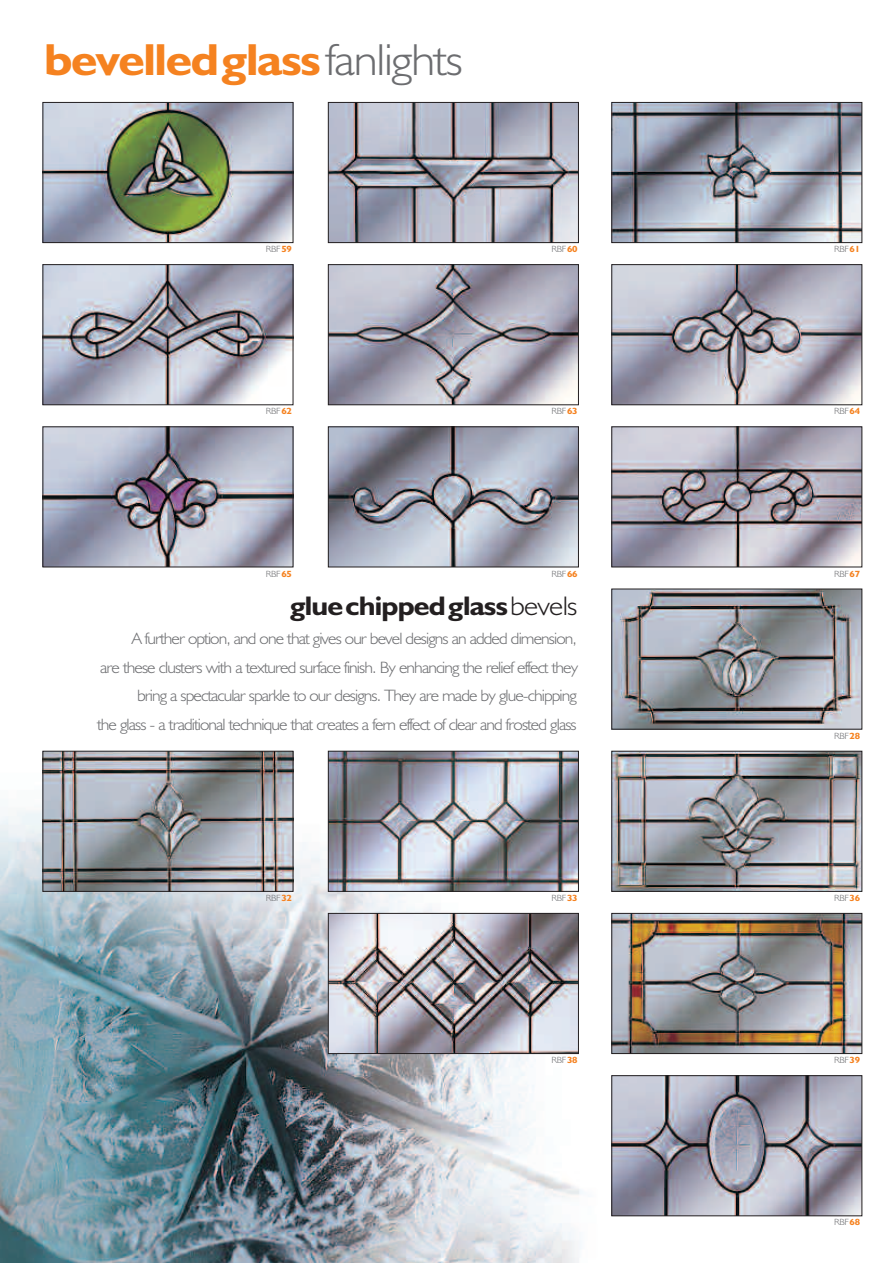
<style>
.page{position:relative;width:893px;height:1263px;background:#fff}
.page>*{position:absolute;margin:0;border:0;box-sizing:border-box;transform-origin:0 0}
.t1{font:700 45px "Humanist 521 BT";letter-spacing:-.025em;color:#f58220;scale:1.1 1}
.t2{font:700 27px "Humanist 521 BT";letter-spacing:-.025em;color:#231f20;scale:1.1 1}
.t3{font:300 16.5px/28.5px "Humanist 521 BT";letter-spacing:-.05em;color:#6c6d70;text-align:right;scale:1.07 1}
.t4{font:300 9px "Humanist 521 BT";letter-spacing:-.025em;color:#6c6d70;scale:1.1 1}
.s1{font-weight:300;color:#6c6d70}
.s2{font-weight:700;color:#f58220}
.s3{font-weight:300}
</style>
<div class="page">
<img style="left:0;top:566px;width:829px;height:697px">
<img style="left:45px;top:104px;width:246px;height:137px">
<div style="left:43px;top:102px;width:250px;height:141px;border:1px solid #231f20"></div>
<img style="left:330px;top:104px;width:247px;height:137px">
<div style="left:328px;top:102px;width:251px;height:141px;border:1px solid #231f20"></div>
<img style="left:613px;top:104px;width:247px;height:137px">
<div style="left:611px;top:102px;width:251px;height:141px;border:1px solid #231f20"></div>
<img style="left:45px;top:266px;width:246px;height:137px">
<div style="left:43px;top:264px;width:250px;height:141px;border:1px solid #231f20"></div>
<img style="left:330px;top:266px;width:247px;height:137px">
<div style="left:328px;top:264px;width:251px;height:141px;border:1px solid #231f20"></div>
<img style="left:613px;top:266px;width:247px;height:137px">
<div style="left:611px;top:264px;width:251px;height:141px;border:1px solid #231f20"></div>
<img style="left:45px;top:428px;width:246px;height:137px">
<div style="left:43px;top:426px;width:250px;height:141px;border:1px solid #231f20"></div>
<img style="left:330px;top:428px;width:247px;height:137px">
<div style="left:328px;top:426px;width:251px;height:141px;border:1px solid #231f20"></div>
<img style="left:613px;top:428px;width:247px;height:137px">
<div style="left:611px;top:426px;width:251px;height:141px;border:1px solid #231f20"></div>
<img style="left:613px;top:591px;width:247px;height:136px">
<img style="left:45px;top:753px;width:246px;height:137px">
<div style="left:43px;top:751px;width:250px;height:141px;border:1px solid #231f20"></div>
<img style="left:330px;top:753px;width:247px;height:137px">
<div style="left:328px;top:751px;width:251px;height:141px;border:1px solid #231f20"></div>
<img style="left:613px;top:753px;width:247px;height:137px">
<div style="left:611px;top:751px;width:251px;height:141px;border:1px solid #231f20"></div>
<img style="left:330px;top:915px;width:247px;height:137px">
<div style="left:328px;top:913px;width:251px;height:141px;border:1px solid #231f20"></div>
<img style="left:613px;top:915px;width:247px;height:137px">
<div style="left:611px;top:913px;width:251px;height:141px;border:1px solid #231f20"></div>
<img style="left:613px;top:1077px;width:247px;height:137px">
<div style="left:611px;top:1075px;width:251px;height:141px;border:1px solid #231f20"></div>
<h1 class="t1" style="left:44px;top:44px;width:382px">bevelledglass<span class="s1">fanlights</span></h1>
<p class="t4" style="left:266px;top:246px;width:25px">RBF<span class="s2">59</span></p>
<p class="t4" style="left:551px;top:246px;width:25px">RBF<span class="s2">60</span></p>
<p class="t4" style="left:834px;top:246px;width:25px">RBF<span class="s2">61</span></p>
<p class="t4" style="left:266px;top:408px;width:25px">RBF<span class="s2">62</span></p>
<p class="t4" style="left:551px;top:408px;width:25px">RBF<span class="s2">63</span></p>
<p class="t4" style="left:834px;top:408px;width:25px">RBF<span class="s2">64</span></p>
<p class="t4" style="left:266px;top:570px;width:25px">RBF<span class="s2">65</span></p>
<p class="t4" style="left:551px;top:570px;width:25px">RBF<span class="s2">66</span></p>
<p class="t4" style="left:834px;top:570px;width:25px">RBF<span class="s2">67</span></p>
<h2 class="t2" style="left:290px;top:597px;width:263px">gluechippedglass<span class="s3">bevels</span></h2>
<p class="t3" style="left:97px;top:626px;width:451px">A further option, and one that gives our bevel designs an added dimension,<br>are these clusters with a textured surface finish. By enhancing the relief effect they bring a spectacular sparkle to our designs. They are made by glue-chipping<br>the glass - a traditional technique that creates a fern effect of clear and frosted glass</p>
<p class="t4" style="left:834px;top:732px;width:25px">RBF<span class="s2">28</span></p>
<p class="t4" style="left:266px;top:895px;width:25px">RBF<span class="s2">32</span></p>
<p class="t4" style="left:551px;top:895px;width:25px">RBF<span class="s2">33</span></p>
<p class="t4" style="left:834px;top:895px;width:25px">RBF<span class="s2">36</span></p>
<p class="t4" style="left:551px;top:1057px;width:25px">RBF<span class="s2">38</span></p>
<p class="t4" style="left:834px;top:1057px;width:25px">RBF<span class="s2">39</span></p>
<p class="t4" style="left:834px;top:1219px;width:25px">RBF<span class="s2">68</span></p>
</div>
